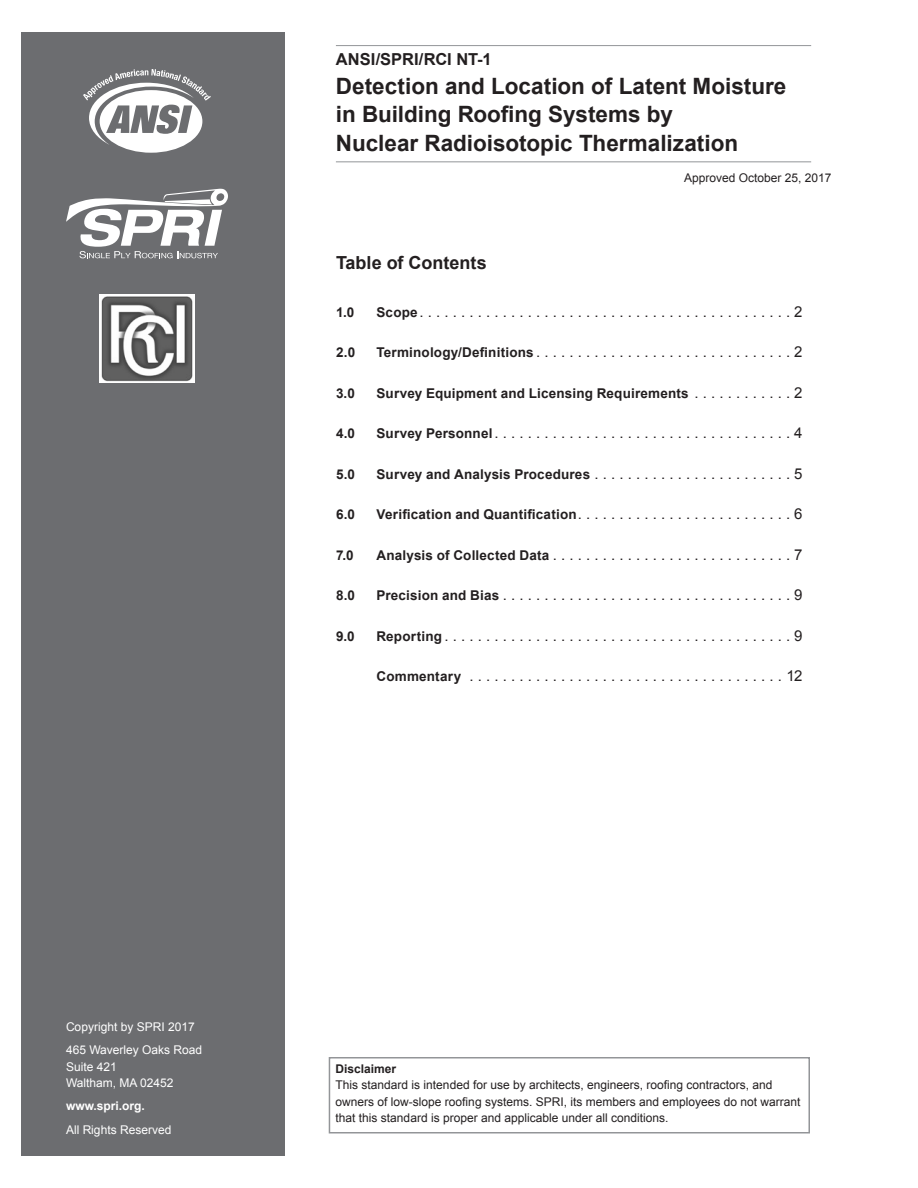
<style>
.page{position:relative;width:918px;height:1188px;background:#fff}
.page>*{position:absolute;margin:0;border:0;box-sizing:border-box;transform-origin:0 0}
.t1{font:700 22.5px/28.5px "Arial";color:#231f20}
.toc_header{font:700 18px "Arial";color:#231f20}
.t2{font:700 16.5px "Arial";color:#231f20}
.toc_section{font:15px "Arial";color:#231f20}
.toc_section-2{font:700 13.5px "Arial";letter-spacing:.01em;color:#231f20}
.body{font:12px/16.5px "Arial";color:#231f20}
.t3{font:12px/16.5px "Arial";color:#fff}
.t4{font:700 12px "Arial";color:#fff}
.t5{font:700 12px "Arial";color:#231f20}
.s1{font-weight:700;font-size:13.5px}
.s2{font-weight:400;font-size:15px}
</style>
<div class="page">
<div style="left:22px;top:32px;width:263px;height:1124px;background:#6c6d70"></div>
<hr style="left:336px;top:161px;width:475px;height:1px;background:#939598">
<hr style="left:336px;top:45px;width:475px;height:1px;background:#939598">
<div style="left:329px;top:1057px;width:481px;height:77px;border:2px solid #939598"></div>
<svg style="left:66px;top:189px;width:162px;height:69px"></svg>
<svg style="left:83px;top:69px;width:128px;height:84px"></svg>
<img style="left:99px;top:294px;width:96px;height:89px">
<p class="t2" style="left:336px;top:49px;width:157px">ANSI/SPRI/RCI NT-1</p>
<p class="t1" style="left:336px;top:73px;width:452px">Detection and Location of Latent Moisture in Building Roofing Systems by<br>Nuclear Radioisotopic Thermalization</p>
<p class="body" style="left:684px;top:169px;width:149px">Approved October 25, 2017</p>
<p class="toc_header" style="left:336px;top:251px;width:152px">Table of Contents</p>
<p class="toc_section-2" style="left:336px;top:303px;width:20px">1.0</p>
<p class="toc_section" style="left:376px;top:301px;width:427px"><span class="s1">Scope</span> . . . . . . . . . . . . . . . . . . . . . . . . . . . . . . . . . . . . . . . . . . . . 2</p>
<p class="toc_section-2" style="left:336px;top:343px;width:21px">2.0</p>
<p class="toc_section" style="left:376px;top:342px;width:427px"><span class="s1">Terminology/Definitions</span> . . . . . . . . . . . . . . . . . . . . . . . . . . . . . . 2</p>
<p class="toc_section-2" style="left:336px;top:384px;width:21px">3.0</p>
<p class="toc_section-2" style="left:376px;top:384px;width:427px">Survey Equipment and Licensing Requirements <span class="s2">. . . . . . . . . . . 2</span></p>
<p class="toc_section-2" style="left:336px;top:424px;width:21px">4.0</p>
<p class="toc_section" style="left:376px;top:423px;width:427px"><span class="s1">Survey Personnel</span> . . . . . . . . . . . . . . . . . . . . . . . . . . . . . . . . . . . 4</p>
<p class="toc_section-2" style="left:336px;top:465px;width:21px">5.0</p>
<p class="toc_section-2" style="left:376px;top:465px;width:427px">Survey and Analysis Procedures <span class="s2">. . . . . . . . . . . . . . . . . . . . . . . 5</span></p>
<p class="toc_section-2" style="left:336px;top:505px;width:21px">6.0</p>
<p class="toc_section-2" style="left:376px;top:505px;width:427px">Verification and Quantification <span class="s2">. . . . . . . . . . . . . . . . . . . . . . . . . 6</span></p>
<p class="toc_section-2" style="left:336px;top:546px;width:19px">7.0</p>
<p class="toc_section" style="left:376px;top:544px;width:427px"><span class="s1">Analysis of Collected Data</span> . . . . . . . . . . . . . . . . . . . . . . . . . . . . 7</p>
<p class="toc_section-2" style="left:336px;top:586px;width:21px">8.0</p>
<p class="toc_section" style="left:376px;top:585px;width:427px"><span class="s1">Precision and Bias</span> . . . . . . . . . . . . . . . . . . . . . . . . . . . . . . . . . . 9</p>
<p class="toc_section-2" style="left:336px;top:627px;width:20px">9.0</p>
<p class="toc_section" style="left:376px;top:625px;width:427px"><span class="s1">Reporting</span> . . . . . . . . . . . . . . . . . . . . . . . . . . . . . . . . . . . . . . . . . 9</p>
<p class="toc_section" style="left:376px;top:666px;width:427px"><span class="s1">Commentary</span> . . . . . . . . . . . . . . . . . . . . . . . . . . . . . . . . . . . . . . 12</p>
<p class="t3" style="left:66px;top:1019px;width:130px">Copyright by SPRI 2017</p>
<p class="t3" style="left:66px;top:1042px;width:138px">465 Waverley Oaks Road<br>Suite 421<br>Waltham, MA 02452</p>
<p class="t4" style="left:66px;top:1098px;width:80px">www.spri.org.</p>
<p class="t3" style="left:66px;top:1121px;width:107px">All Rights Reserved</p>
<p class="t5" style="left:336px;top:1061px;width:62px">Disclaimer</p>
<p class="body" style="left:336px;top:1077px;width:466px">This standard is intended for use by architects, engineers, roofing contractors, and owners of low-slope roofing systems. SPRI, its members and employees do not warrant that this standard is proper and applicable under all conditions.</p>
</div>
